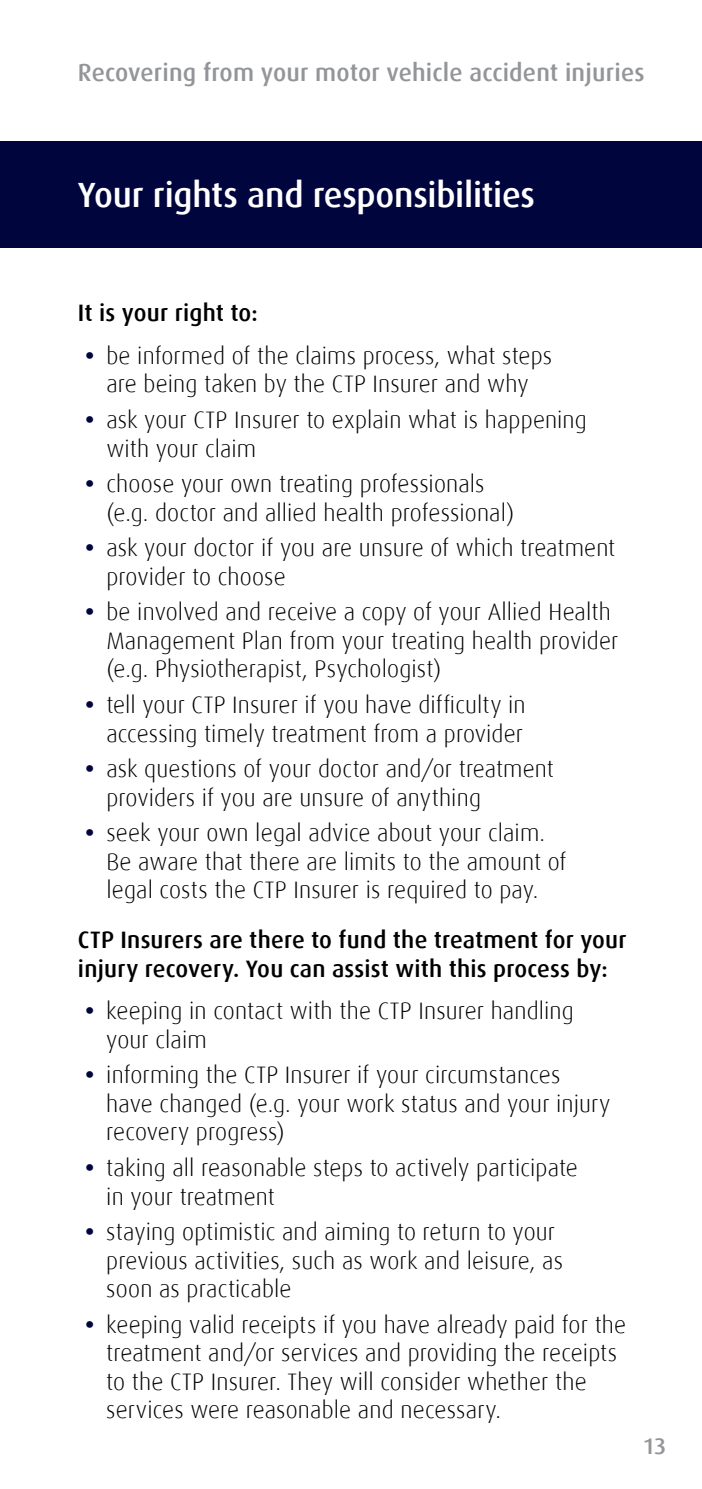
<style>
.page{position:relative;width:702px;height:1489px;background:#fff}
.page>*{position:absolute;margin:0;border:0;box-sizing:border-box;transform-origin:0 0}
.t1{font:500 35px "Dax";letter-spacing:-.01em;color:#fff}
.t2{font:500 24.5px "Dax";letter-spacing:.005em;color:#939598}
.t3{font:300 23.75px/28.5px "Dax";letter-spacing:.005em;color:#000}
.t4{font:500 23.75px/28.5px "Dax";letter-spacing:.01em;color:#000}
.t5{font:500 22.5px "Dax";color:#939598}
.s1{font-weight:700;color:#00053e}
</style>
<div class="page">
<div style="left:0;top:142px;width:702px;height:106px;background:#00053e"></div>
<p class="t2" style="left:78px;top:59px;width:568px">Recovering from your motor vehicle accident injuries</p>
<h1 class="t1" style="left:78px;top:175px;width:458px">Your rights and responsibilities</h1>
<p class="t4" style="left:78px;top:299px;width:181px">It is your right to:</p>
<p class="t3" style="left:85px;top:342px;width:468px;text-align:center"><span class="s1">•</span> be informed of the claims process, what steps are being taken by the CTP Insurer and why</p>
<p class="t3" style="left:106px;top:406px;width:482px;text-indent:-21px"><span class="s1">•</span> ask your CTP Insurer to explain what is happening with your claim</p>
<p class="t3" style="left:106px;top:470px;width:409px;text-indent:-21px"><span class="s1">•</span> choose your own treating professionals (e.g. doctor and allied health professional)</p>
<p class="t3" style="left:106px;top:534px;width:510px;text-indent:-21px"><span class="s1">•</span> ask your doctor if you are unsure of which treatment provider to choose</p>
<p class="t3" style="left:106px;top:598px;width:513px;text-indent:-21px"><span class="s1">•</span> be involved and receive a copy of your Allied Health<br>Management Plan from your treating health provider (e.g. Physiotherapist, Psychologist)</p>
<p class="t3" style="left:85px;top:690px;width:442px;text-align:right"><span class="s1">•</span> tell your CTP Insurer if you have difficulty in accessing timely treatment from a provider</p>
<p class="t3" style="left:106px;top:755px;width:449px;text-indent:-21px"><span class="s1">•</span> ask questions of your doctor and/or treatment providers if you are unsure of anything</p>
<p class="t3" style="left:106px;top:819px;width:461px;text-indent:-21px"><span class="s1">•</span> seek your own legal advice about your claim.<br>Be aware that there are limits to the amount of legal costs the CTP Insurer is required to pay.</p>
<p class="t4" style="left:78px;top:925px;width:550px">CTP Insurers are there to fund the treatment for your injury recovery. You can assist with this process by:</p>
<p class="t3" style="left:106px;top:997px;width:469px;text-indent:-21px"><span class="s1">•</span> keeping in contact with the CTP Insurer handling your claim</p>
<p class="t3" style="left:106px;top:1061px;width:505px;text-indent:-21px"><span class="s1">•</span> informing the CTP Insurer if your circumstances have changed (e.g. your work status and your injury recovery progress)</p>
<p class="t3" style="left:106px;top:1153px;width:473px;text-indent:-21px"><span class="s1">•</span> taking all reasonable steps to actively participate in your treatment</p>
<p class="t3" style="left:106px;top:1217px;width:458px;text-indent:-21px"><span class="s1">•</span> staying optimistic and aiming to return to your previous activities, such as work and leisure, as soon as practicable</p>
<p class="t3" style="left:106px;top:1310px;width:521px;text-indent:-21px"><span class="s1">•</span> keeping valid receipts if you have already paid for the treatment and/or services and providing the receipts to the CTP Insurer. They will consider whether the services were reasonable and necessary.</p>
<p class="t5" style="left:642px;top:1432px;width:25px">13</p>
</div>
